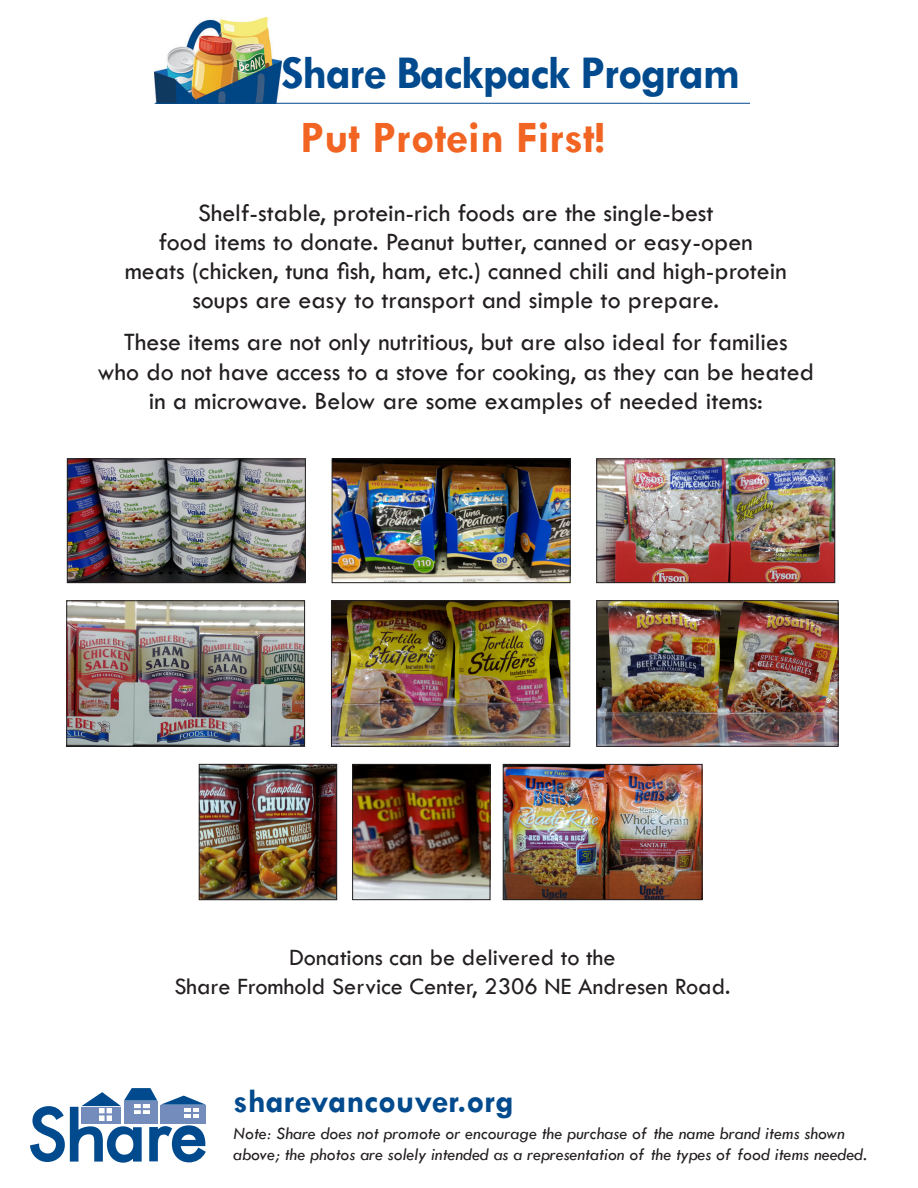
<style>
.page{position:relative;width:918px;height:1188px;background:#fff}
.page>*{position:absolute;margin:0;border:0;box-sizing:border-box;transform-origin:0 0}
.t1{font:700 47.4px "Tw Cen";letter-spacing:-.03em;color:#004a8d}
.t2{font:700 45.3px "Tw Cen";color:#f26422}
.t3{font:700 34.05px "Tw Cen";color:#004a8d}
.t4{font:25.95px/29.1px "Tw Cen";color:#231f20;text-align:center}
.t5{font:24.3px/29.1px "Tw Cen";color:#231f20;text-align:center}
.t6{font:italic 17.85px/21.5px "Tw Cen";color:#231f20}
</style>
<div class="page">
<img style="left:68px;top:602px;width:235px;height:143px">
<div style="left:66px;top:600px;width:239px;height:147px;border:1px solid #231f20"></div>
<img style="left:599px;top:461px;width:234px;height:120px">
<div style="left:597px;top:459px;width:238px;height:124px;border:1px solid #231f20"></div>
<img style="left:69px;top:461px;width:235px;height:120px">
<div style="left:67px;top:459px;width:239px;height:124px;border:1px solid #231f20"></div>
<img style="left:354px;top:766px;width:134px;height:132px">
<div style="left:352px;top:764px;width:138px;height:136px;border:1px solid #231f20"></div>
<img style="left:334px;top:461px;width:234px;height:120px">
<div style="left:332px;top:459px;width:238px;height:124px;border:1px solid #231f20"></div>
<img style="left:201px;top:766px;width:134px;height:132px">
<div style="left:199px;top:764px;width:138px;height:136px;border:1px solid #231f20"></div>
<img style="left:505px;top:766px;width:195px;height:132px">
<div style="left:503px;top:764px;width:199px;height:136px;border:1px solid #231f20"></div>
<img style="left:599px;top:602px;width:237px;height:143px">
<div style="left:597px;top:600px;width:241px;height:147px;border:1px solid #231f20"></div>
<img style="left:333px;top:602px;width:235px;height:143px">
<div style="left:331px;top:600px;width:239px;height:147px;border:1px solid #231f20"></div>
<img style="left:155px;top:18px;width:126px;height:85px">
<hr style="left:155px;top:103px;width:595px;height:1px;background:#004a8d">
<svg style="left:30px;top:1088px;width:176px;height:75px"></svg>
<h1 class="t1" style="left:281px;top:45px;width:461px">Share Backpack Program</h1>
<h2 class="t2" style="left:300px;top:111px;width:306px">Put Protein First!</h2>
<p class="t4" style="left:125px;top:198px;width:664px">Shelf-stable, protein-rich foods are the single-best<br>food items to donate. Peanut butter, canned or easy-open<br>meats (chicken, tuna fish, ham, etc.) canned chili and high-protein soups are easy to transport and simple to prepare.</p>
<p class="t4" style="left:98px;top:328px;width:718px">These items are not only nutritious, but are also ideal for families<br>who do not have access to a stove for cooking, as they can be heated in a microwave. Below are some examples of needed items:</p>
<p class="t5" style="left:174px;top:942px;width:558px">Donations can be delivered to the<br>Share Fromhold Service Center, 2306 NE Andresen Road.</p>
<h3 class="t3" style="left:233px;top:1080px;width:282px">sharevancouver.org</h3>
<p class="t6" style="left:233px;top:1122px;width:635px">Note: Share does not promote or encourage the purchase of the name brand items shown above; the photos are solely intended as a representation of the types of food items needed.</p>
</div>
